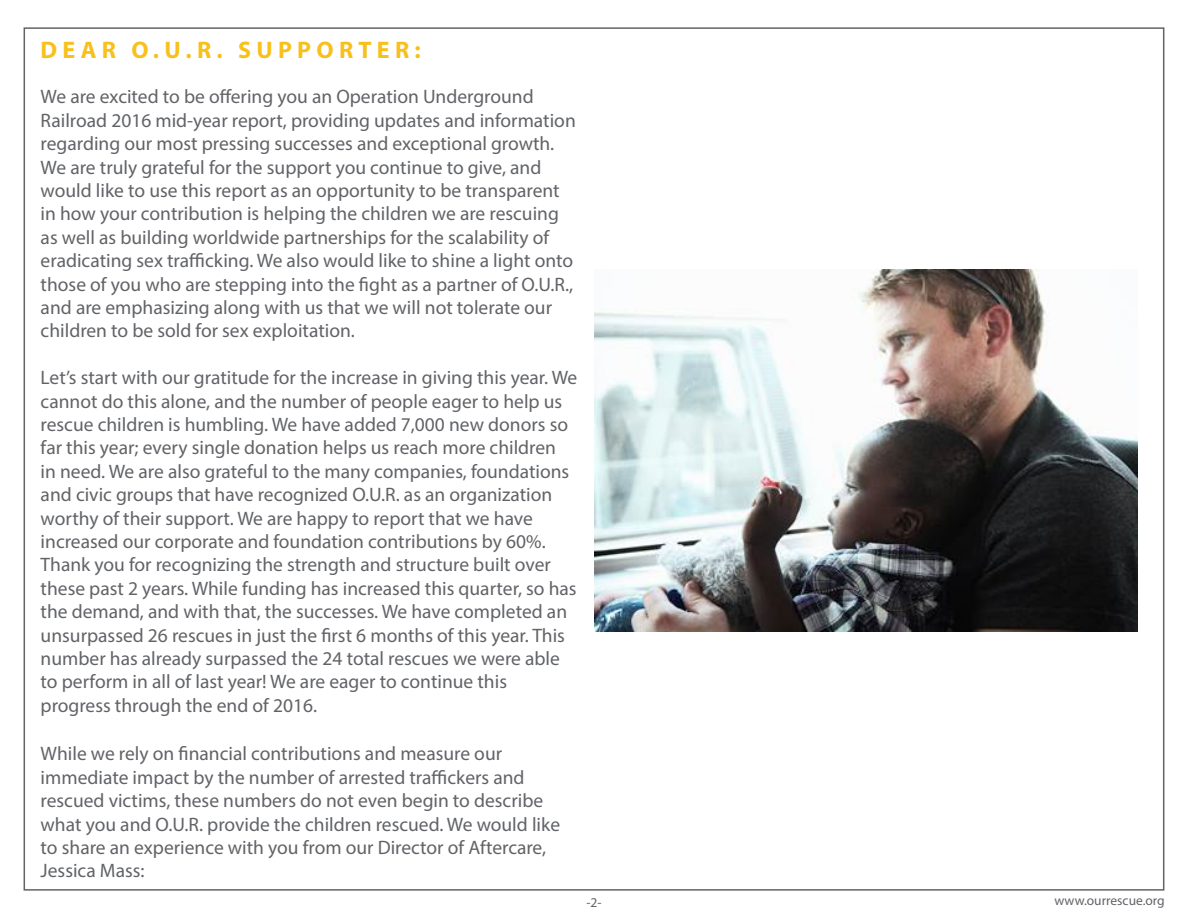
<style>
.page{position:relative;width:1188px;height:918px;background:#fff}
.page>*{position:absolute;margin:0;border:0;box-sizing:border-box;transform-origin:0 0}
.t1{font:700 24px "Myriad Pro";letter-spacing:.22em;color:#f8c01b}
.t2{font:19.5px/23.4px "Myriad Pro";color:#616367}
.t3{font:13.5px "Myriad Pro";color:#616367}
</style>
<div class="page">
<img style="left:595px;top:269px;width:542px;height:362px">
<p class="t1" style="left:41px;top:35px;width:382px">DEAR O.U.R. SUPPORTER:</p>
<p class="t2" style="left:41px;top:85px;width:537px">We are excited to be offering you an Operation Underground Railroad 2016 mid-year report, providing updates and information regarding our most pressing successes and exceptional growth.<br>We are truly grateful for the support you continue to give, and would like to use this report as an opportunity to be transparent in how your contribution is helping the children we are rescuing as well as building worldwide partnerships for the scalability of eradicating sex trafficking. We also would like to shine a light onto those of you who are stepping into the fight as a partner of O.U.R., and are emphasizing along with us that we will not tolerate our children to be sold for sex exploitation.</p>
<p class="t2" style="left:41px;top:366px;width:538px">Let’s start with our gratitude for the increase in giving this year. We cannot do this alone, and the number of people eager to help us rescue children is humbling. We have added 7,000 new donors so far this year; every single donation helps us reach more children<br>in need. We are also grateful to the many companies, foundations and civic groups that have recognized O.U.R. as an organization worthy of their support. We are happy to report that we have increased our corporate and foundation contributions by 60%.<br>Thank you for recognizing the strength and structure built over these past 2 years. While funding has increased this quarter, so has the demand, and with that, the successes. We have completed an unsurpassed 26 rescues in just the first 6 months of this year. This number has already surpassed the 24 total rescues we were able to perform in all of last year! We are eager to continue this progress through the end of 2016.</p>
<p class="t2" style="left:41px;top:742px;width:521px">While we rely on financial contributions and measure our immediate impact by the number of arrested traffickers and rescued victims, these numbers do not even begin to describe what you and O.U.R. provide the children rescued. We would like to share an experience with you from our Director of Aftercare, Jessica Mass:</p>
<p class="t3" style="left:586px;top:894px;width:17px">-2-</p>
<p class="t3" style="left:1055px;top:892px;width:112px">www.ourrescue.org</p>
</div>
